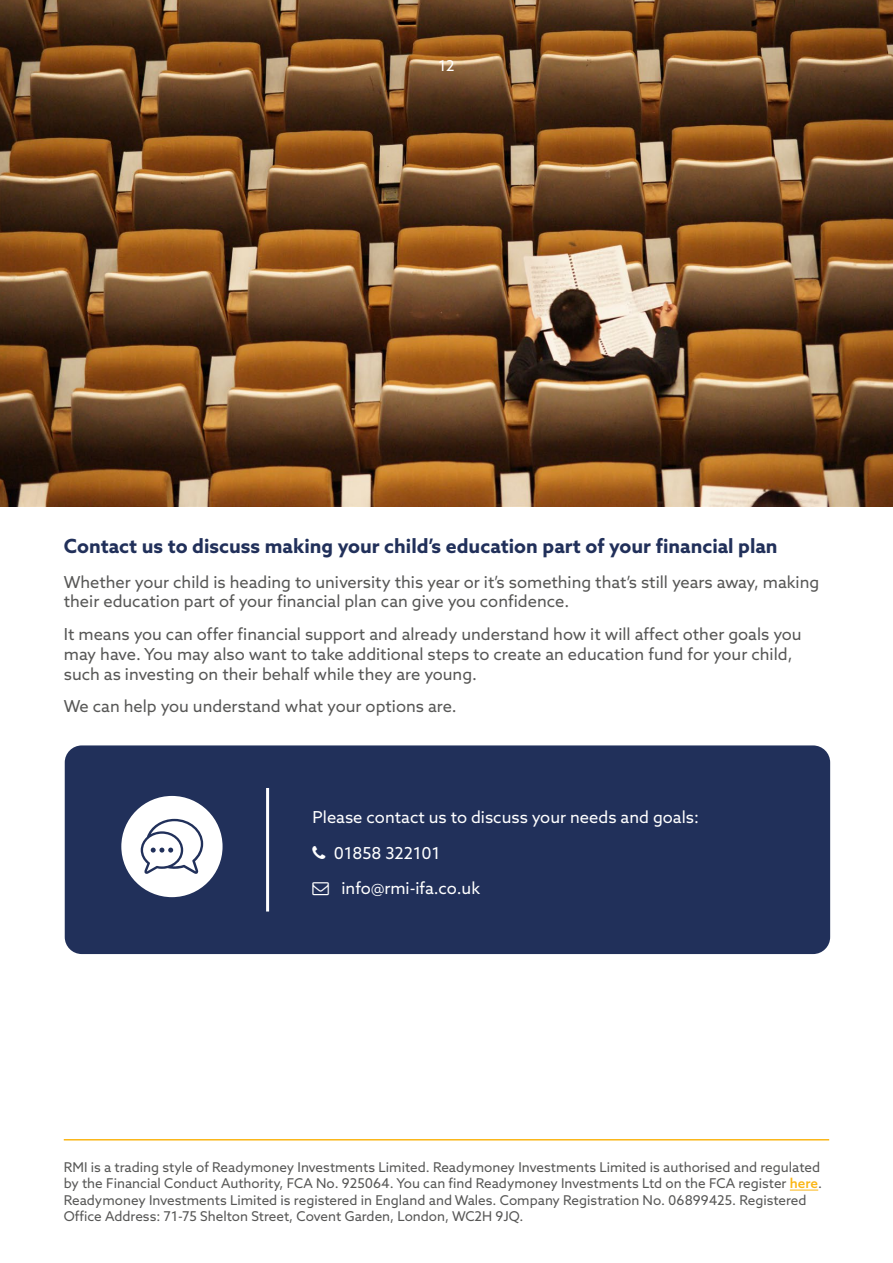
<style>
.page{position:relative;width:893px;height:1263px;background:#fff}
.page>*{position:absolute;margin:0;border:0;box-sizing:border-box;transform-origin:0 0}
.t1{font:700 19.5px "Azo Sans";color:#21305a}
.t2{font:16.5px/19.8px "Azo Sans";color:#575756}
.t3{font:16.5px "Azo Sans";color:#fff}
.t4{font:15px "Azo Sans";color:#fff}
.t5{font:13.5px/16.2px "Azo Sans";color:#575756}
.s1{font-weight:500;color:#fab616}
</style>
<div class="page">
<img style="left:0;top:0;width:893px;height:506px">
<div style="left:65px;top:745px;width:765px;height:209px;background:#21305a;border-radius:17px"></div>
<hr style="left:266px;top:788px;width:3px;height:123px;background:#fff">
<div style="left:121px;top:796px;width:102px;height:101px;background:#fff;border-radius:50%"></div>
<svg style="left:141px;top:819px;width:62px;height:55px"></svg>
<hr style="left:64px;top:1139px;width:765px;height:1px;background:#fab616">
<svg style="left:790px;top:1190px;width:28px;height:1px"></svg>
<p class="t4" style="left:438px;top:56px;width:18px">12</p>
<p class="t1" style="left:64px;top:533px;width:715px">Contact us to discuss making your child’s education part of your financial plan</p>
<p class="t2" style="left:64px;top:572px;width:757px">Whether your child is heading to university this year or it’s something that’s still years away, making their education part of your financial plan can give you confidence.</p>
<p class="t2" style="left:64px;top:624px;width:739px">It means you can offer financial support and already understand how it will affect other goals you may have. You may also want to take additional steps to create an education fund for your child, such as investing on their behalf while they are young.</p>
<p class="t2" style="left:64px;top:696px;width:395px">We can help you understand what your options are.</p>
<p class="t3" style="left:313px;top:806px;width:388px">Please contact us to discuss your needs and goals:</p>
<p class="t3" style="left:334px;top:842px;width:108px">01858 322101</p>
<p class="t3" style="left:341px;top:877px;width:140px">info@rmi-ifa.co.uk</p>
<p class="t5" style="left:64px;top:1159px;width:760px">RMI is a trading style of Readymoney Investments Limited. Readymoney Investments Limited is authorised and regulated by the Financial Conduct Authority, FCA No. 925064. You can find Readymoney Investments Ltd on the FCA register <span class="s1">here</span>.<br>Readymoney Investments Limited is registered in England and Wales. Company Registration No. 06899425. Registered Office Address: 71-75 Shelton Street, Covent Garden, London, WC2H 9JQ.</p>
</div>
